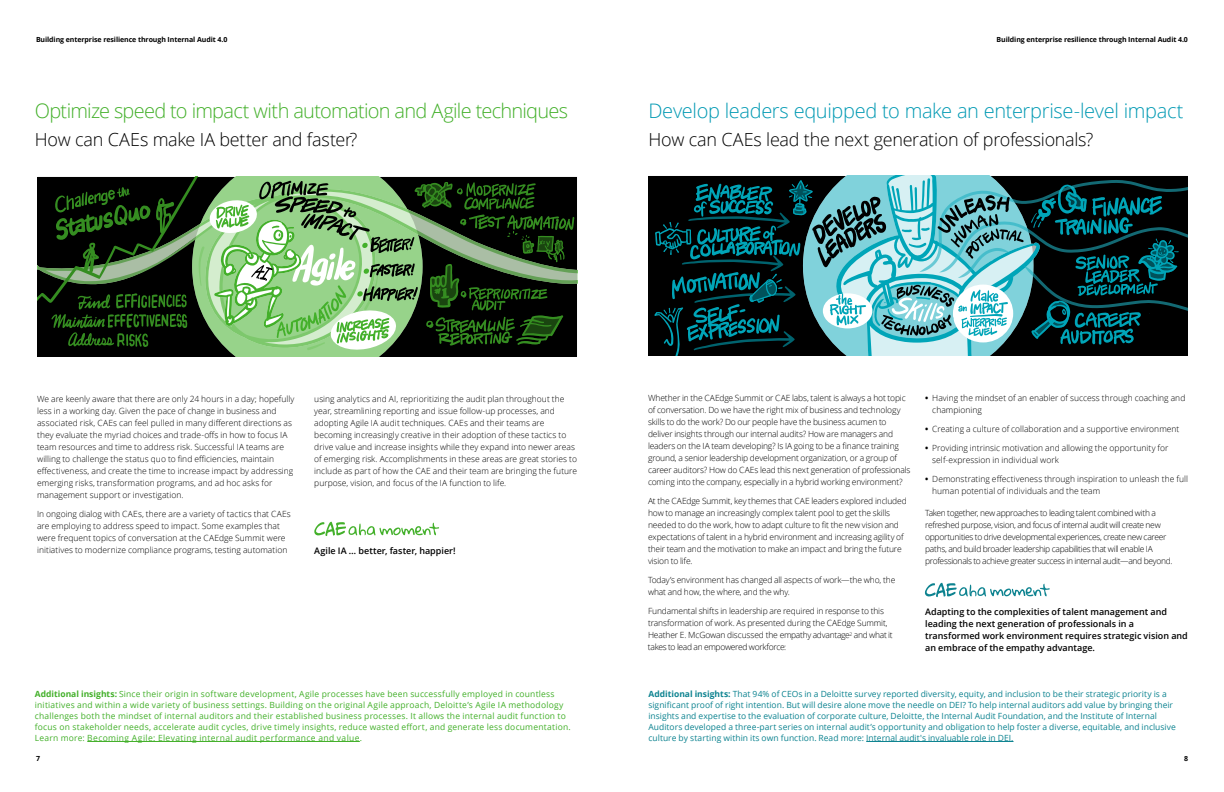
<style>
.page{position:relative;width:1224px;height:792px;background:#fff}
.page>*{position:absolute;margin:0;border:0;box-sizing:border-box;transform-origin:0 0}
.t1{font:300 20px "Open Sans";letter-spacing:-.035em;color:#43b02a}
.t2{font:300 20px "Open Sans";letter-spacing:-.015em;color:#0099b3}
.t3{font:300 18px "Open Sans";letter-spacing:-.015em;color:#000}
.t4{font:600 9px/12px "Open Sans";color:#000}
.t5{font:300 8.5px/12px "Open Sans";letter-spacing:-.005em;color:#000}
.t6{font:8.5px/11px "Open Sans";letter-spacing:.005em;color:#0d8390}
.t7{font:8.5px/11px "Open Sans";letter-spacing:.025em;color:#43b02a}
.t8{font:300 8.5px/12px "Open Sans";letter-spacing:-.035em;color:#000}
.t9{font:700 7px "Open Sans";letter-spacing:-.01em;color:#000}
.s1{font-weight:700}
</style>
<div class="page">
<hr style="left:87px;top:741px;width:273px;height:1px;background:#43b02a">
<hr style="left:866px;top:741px;width:148px;height:1px;background:#0d8390">
<svg style="left:38px;top:177px;width:539px;height:179px"></svg>
<svg style="left:648px;top:176px;width:540px;height:179px"></svg>
<svg style="left:314px;top:522px;width:125px;height:14px"></svg>
<svg style="left:925px;top:583px;width:125px;height:14px"></svg>
<p class="t9" style="left:36px;top:34px;width:193px">Building enterprise resilience through Internal Audit 4.0</p>
<h1 class="t1" style="left:35px;top:97px;width:535px">Optimize speed to impact with automation and Agile techniques</h1>
<h2 class="t3" style="left:35px;top:127px;width:324px">How can CAEs make IA better and faster?</h2>
<p class="t9" style="left:997px;top:34px;width:193px">Building enterprise resilience through Internal Audit 4.0</p>
<h1 class="t2" style="left:648px;top:97px;width:537px">Develop leaders equipped to make an enterprise-level impact</h1>
<h2 class="t3" style="left:648px;top:127px;width:446px">How can CAEs lead the next generation of professionals?</h2>
<p class="t5" style="left:37px;top:392px;width:259px">We are keenly aware that there are only 24 hours in a day; hopefully less in a working day. Given the pace of change in business and associated risk, CAEs can feel pulled in many different directions as they evaluate the myriad choices and trade-offs in how to focus IA team resources and time to address risk. Successful IA teams are willing to challenge the status quo to find efficiencies, maintain effectiveness, and create the time to increase impact by addressing emerging risks, transformation programs, and ad hoc asks for management support or investigation.</p>
<p class="t5" style="left:37px;top:508px;width:255px">In ongoing dialog with CAEs, there are a variety of tactics that CAEs are employing to address speed to impact. Some examples that were frequent topics of conversation at the CAEdge Summit were initiatives to modernize compliance programs, testing automation</p>
<p class="t5" style="left:314px;top:392px;width:264px">using analytics and AI, reprioritizing the audit plan throughout the year, streamlining reporting and issue follow-up processes, and adopting Agile IA audit techniques. CAEs and their teams are becoming increasingly creative in their adoption of these tactics to drive value and increase insights while they expand into newer areas of emerging risk. Accomplishments in these areas are great stories to include as part of how the CAE and their team are bringing the future purpose, vision, and focus of the IA function to life.</p>
<p class="t4" style="left:314px;top:545px;width:143px">Agile IA … better, faster, happier!</p>
<p class="t5" style="left:648px;top:391px;width:264px">Whether in the CAEdge Summit or CAE labs, talent is always a hot topic of conversation. Do we have the right mix of business and technology skills to do the work? Do our people have the business acumen to deliver insights through our internal audits? How are managers and leaders on the IA team developing? Is IA going to be a finance training ground, a senior leadership development organization, or a group of career auditors? How do CAEs lead this next generation of professionals coming into the company, especially in a hybrid working environment?</p>
<p class="t5" style="left:648px;top:495px;width:260px">At the CAEdge Summit, key themes that CAE leaders explored included how to manage an increasingly complex talent pool to get the skills needed to do the work, how to adapt culture to fit the new vision and expectations of talent in a hybrid environment and increasing agility of their team and the motivation to make an impact and bring the future vision to life.</p>
<p class="t5" style="left:648px;top:574px;width:249px">Today’s environment has changed all aspects of work—the who, the what and how, the where, and the why.</p>
<p class="t5" style="left:648px;top:605px;width:246px">Fundamental shifts in leadership are required in response to this transformation of work. As presented during the CAEdge Summit, Heather E. McGowan discussed the empathy advantage<sup>2</sup> and what it takes to lead an empowered workforce:</p>
<p class="t5" style="left:932px;top:391px;width:255px;text-indent:-7px"><span class="s1">•</span> Having the mindset of an enabler of success through coaching and championing</p>
<p class="t5" style="left:925px;top:423px;width:256px"><span class="s1">•</span> Creating a culture of collaboration and a supportive environment</p>
<p class="t5" style="left:932px;top:442px;width:238px;text-indent:-7px"><span class="s1">•</span> Providing intrinsic motivation and allowing the opportunity for self-expression in individual work</p>
<p class="t5" style="left:932px;top:473px;width:257px;text-indent:-7px"><span class="s1">•</span> Demonstrating effectiveness through inspiration to unleash the full human potential of individuals and the team</p>
<p class="t8" style="left:925px;top:506px;width:249px">Taken together, new approaches to leading talent combined with a refreshed purpose, vision, and focus of internal audit will create new opportunities to drive developmental experiences, create new career paths, and build broader leadership capabilities that will enable IA professionals to achieve greater success in internal audit—and beyond.</p>
<p class="t4" style="left:925px;top:605px;width:264px">Adapting to the complexities of talent management and leading the next generation of professionals in a transformed work environment requires strategic vision and an embrace of the empathy advantage.</p>
<p class="t7" style="left:35px;top:688px;width:537px"><span class="s1">Additional insights:</span> Since their origin in software development, Agile processes have been successfully employed in countless initiatives and within a wide variety of business settings. Building on the original Agile approach, Deloitte’s Agile IA methodology challenges both the mindset of internal auditors and their established business processes. It allows the internal audit function to focus on stakeholder needs, accelerate audit cycles, drive timely insights, reduce wasted effort, and generate less documentation.<br>Learn more: Becoming Agile: Elevating internal audit performance and value.</p>
<p class="t6" style="left:648px;top:688px;width:529px"><span class="s1">Additional insights:</span> That 94% of CEOs in a Deloitte survey reported diversity, equity, and inclusion to be their strategic priority is a significant proof of right intention. But will desire alone move the needle on DEI? To help internal auditors add value by bringing their insights and expertise to the evaluation of corporate culture, Deloitte, the Internal Audit Foundation, and the Institute of Internal Auditors developed a three-part series on internal audit’s opportunity and obligation to help foster a diverse, equitable, and inclusive culture by starting within its own function. Read more: Internal audit's invaluable role in DEI.</p>
<p class="t9" style="left:36px;top:754px;width:5px">7</p>
<p class="t9" style="left:1184px;top:754px;width:5px">8</p>
</div>
